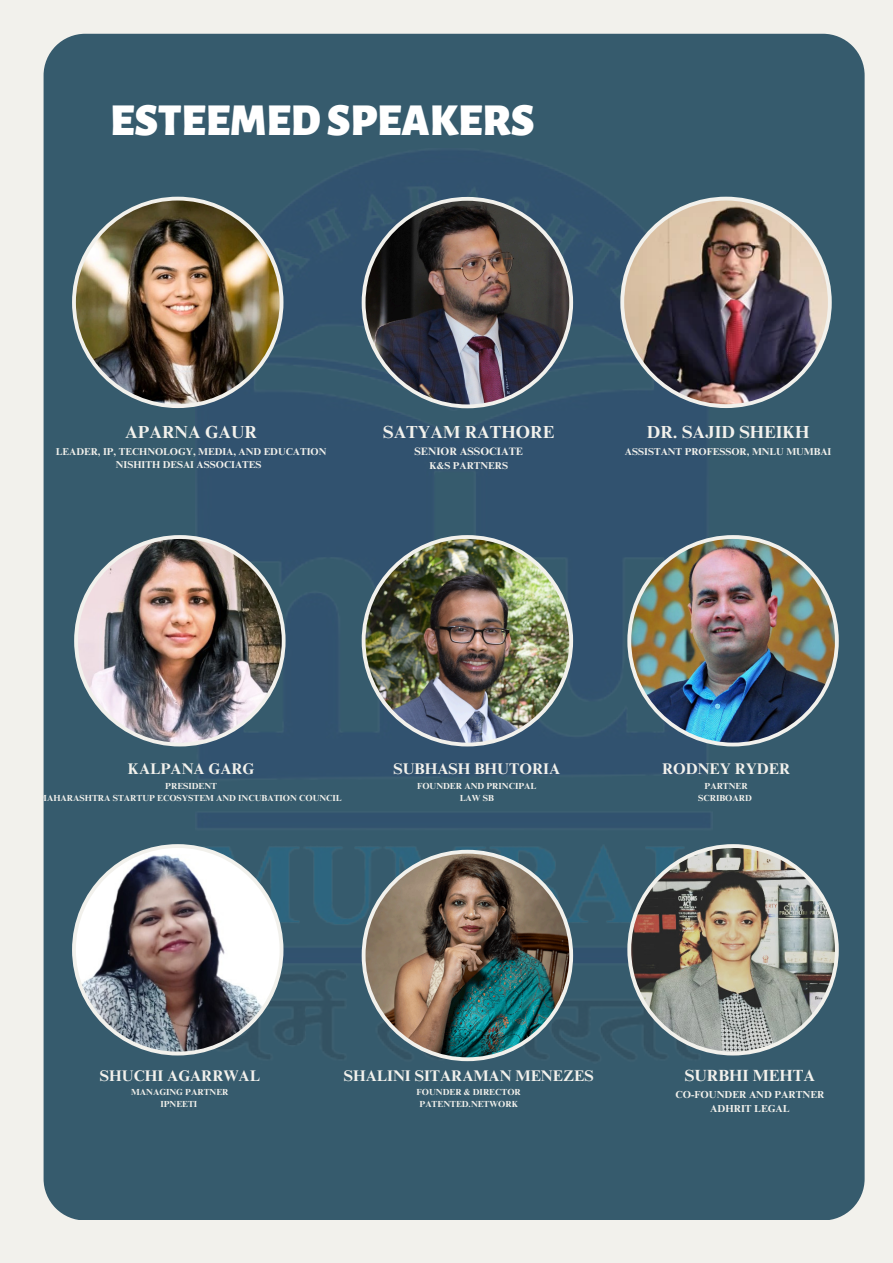
<style>
.page{position:relative;width:893px;height:1263px;background:#f2f1ec}
.page>*{position:absolute;margin:0;border:0;box-sizing:border-box;transform-origin:0 0}
.t1{font:900 45px "Alegreya Sans SC";color:#fff}
.t2{font:700 17.48px "Times NRMT Pro";color:#f2f1ec}
.t3{font:700 16.12px "Times NRMT Pro";color:#f2f1ec}
.t4{font:700 15.38px "Times NRMT Pro";color:#f2f1ec}
.t5{font:700 10.73px "Times NRMT Pro";color:#f2f1ec}
.t6{font:700 10.12px/14.1px "Times NRMT Pro";color:#f2f1ec;text-align:center}
.t7{font:700 9.98px/13.5px "Times NRMT Pro";color:#f2f1ec;text-align:center}
.t8{font:700 8.77px/11.9px "Times NRMT Pro";color:#f2f1ec;text-align:center}
</style>
<div class="page">
<div style="left:44px;top:34px;width:820px;height:1186px;background:#365b6d"></div>
<img style="left:195px;top:149px;width:518px;height:914px">
<img style="left:72px;top:197px;width:211px;height:211px">
<img style="left:362px;top:197px;width:211px;height:211px">
<img style="left:620px;top:197px;width:211px;height:211px">
<img style="left:74px;top:535px;width:211px;height:211px">
<img style="left:627px;top:535px;width:212px;height:211px">
<img style="left:72px;top:844px;width:211px;height:211px">
<img style="left:362px;top:535px;width:211px;height:211px">
<img style="left:362px;top:850px;width:211px;height:211px">
<img style="left:627px;top:844px;width:212px;height:211px">
<p class="t1" style="left:110px;top:99px;width:426px">ESTEEMEDSPEAKERS</p>
<p class="t2" style="left:125px;top:425px;width:133px">APARNA GAUR</p>
<p class="t7" style="left:56px;top:446px;width:272px">LEADER, IP, TECHNOLOGY, MEDIA, AND EDUCATION<br>NISHITH DESAI ASSOCIATES</p>
<h3 class="t2" style="left:383px;top:425px;width:173px">SATYAM RATHORE</h3>
<h3 class="t5" style="left:414px;top:448px;width:110px">SENIOR ASSOCIATE</h3>
<h3 class="t7" style="left:429px;top:460px;width:80px">K&amp;S PARTNERS</h3>
<h3 class="t2" style="left:647px;top:425px;width:164px">DR. SAJID SHEIKH</h3>
<h3 class="t7" style="left:625px;top:446px;width:208px">ASSISTANT PROFESSOR, MNLU MUMBAI</h3>
<p class="t4" style="left:128px;top:763px;width:128px">KALPANA GARG</p>
<p class="t8" style="left:165px;top:781px;width:53px">PRESIDENT</p>
<h2 class="t8" style="left:38px;top:793px;width:305px">MAHARASHTRA STARTUP ECOSYSTEM AND INCUBATION COUNCIL</h2>
<p class="t4" style="left:393px;top:763px;width:168px">SUBHASH BHUTORIA</p>
<h2 class="t8" style="left:417px;top:781px;width:121px">FOUNDER AND PRINCIPAL</h2>
<h3 class="t8" style="left:460px;top:793px;width:36px">LAW SB</h3>
<p class="t4" style="left:662px;top:763px;width:129px">RODNEY RYDER</p>
<p class="t8" style="left:698px;top:781px;width:55px">PARTNER<br>SCRIBOARD</p>
<p class="t4" style="left:100px;top:1069px;width:162px">SHUCHI AGARRWAL</p>
<p class="t8" style="left:131px;top:1087px;width:99px">MANAGING PARTNER</p>
<p class="t8" style="left:160px;top:1099px;width:38px">IPNEETI</p>
<p class="t4" style="left:344px;top:1069px;width:251px">SHALINI SITARAMAN MENEZES</p>
<p class="t8" style="left:416px;top:1087px;width:106px">FOUNDER &amp; DIRECTOR<br>PATENTED.NETWORK</p>
<p class="t3" style="left:684px;top:1069px;width:132px">SURBHI MEHTA</p>
<p class="t6" style="left:675px;top:1088px;width:151px">CO-FOUNDER AND PARTNER<br>ADHRIT LEGAL</p>
</div>
